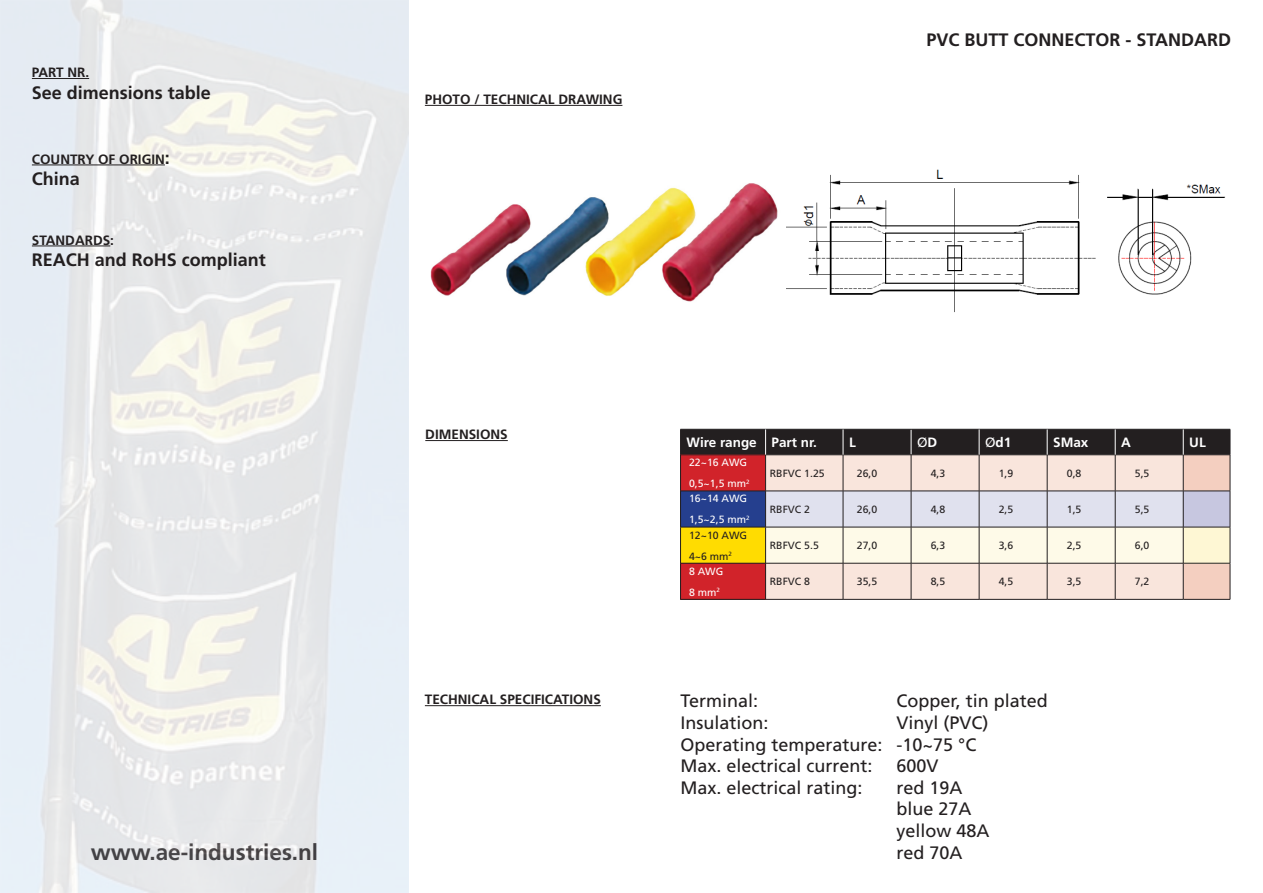
<style>
.page{position:relative;width:1263px;height:893px;background:#fff}
.page>*{position:absolute;margin:0;border:0;box-sizing:border-box;transform-origin:0 0}
.t1{font:700 22.5px "Frutiger LT Std";color:#231f20}
.t2{font:18px "Frutiger LT Std";color:#231f20}
.t3{font:700 18px "Frutiger LT Std";color:#231f20}
.t4{font:700 13.5px "Frutiger LT Std";color:#231f20}
.t5{font:700 13.5px "Frutiger LT Std";color:#fff}
.t6{font:13.5px "Frutiger LT Std";color:#fff}
.t7{font:10.5px "Frutiger LT Std";color:#231f20}
.t8{font:10.5px "Frutiger LT Std";color:#fff}
.s1{font-size:18px}
.s2{font-weight:700}
.s3{font-weight:400}
</style>
<div class="page">
<hr style="left:425px;top:105px;width:197px;height:1px;background:#231f20">
<hr style="left:425px;top:440px;width:83px;height:1px;background:#231f20">
<hr style="left:425px;top:705px;width:176px;height:1px;background:#231f20">
<hr style="left:1183px;top:599px;width:47px;height:1px;background:#231f20">
<hr style="left:680px;top:599px;width:85px;height:1px;background:#231f20">
<hr style="left:765px;top:599px;width:78px;height:1px;background:#231f20">
<hr style="left:843px;top:599px;width:68px;height:1px;background:#231f20">
<hr style="left:911px;top:599px;width:68px;height:1px;background:#231f20">
<hr style="left:979px;top:599px;width:68px;height:1px;background:#231f20">
<hr style="left:1047px;top:599px;width:68px;height:1px;background:#231f20">
<hr style="left:1115px;top:599px;width:68px;height:1px;background:#231f20">
<svg style="left:680px;top:429px;width:551px;height:170px;background:#c4b0a8"></svg>
<img style="left:786px;top:169px;width:439px;height:144px">
<img style="left:0;top:0;width:409px;height:893px">
<hr style="left:32px;top:78px;width:57px;height:1px;background:#231f20">
<hr style="left:32px;top:165px;width:133px;height:1px;background:#231f20">
<hr style="left:32px;top:246px;width:78px;height:1px;background:#231f20">
<img style="left:430px;top:183px;width:348px;height:119px">
<p class="t4" style="left:32px;top:65px;width:59px">PART NR.</p>
<p class="t3" style="left:32px;top:82px;width:181px">See dimensions table</p>
<p class="t4" style="left:32px;top:151px;width:140px">COUNTRY OF ORIGIN<span class="s1">:</span></p>
<p class="t3" style="left:32px;top:168px;width:50px">China</p>
<p class="t4" style="left:32px;top:232px;width:84px">STANDARDS:</p>
<p class="t3" style="left:32px;top:249px;width:236px">REACH and RoHS compliant</p>
<p class="t1" style="left:91px;top:839px;width:229px">www.ae-industries.nl</p>
<p class="t4" style="left:425px;top:91px;width:199px">PHOTO / TECHNICAL DRAWING</p>
<p class="t3" style="left:926px;top:29px;width:306px">PVC BUTT CONNECTOR - STANDARD</p>
<p class="t4" style="left:425px;top:427px;width:84px">DIMENSIONS</p>
<p class="t5" style="left:686px;top:434px;width:72px">Wire range</p>
<p class="t5" style="left:771px;top:434px;width:47px">Part nr.</p>
<p class="t5" style="left:849px;top:434px;width:8px">L</p>
<p class="t6" style="left:917px;top:434px;width:22px">Ø<span class="s2">D</span></p>
<p class="t5" style="left:985px;top:434px;width:28px"><span class="s3">Ø</span>d1</p>
<p class="t5" style="left:1053px;top:434px;width:37px">SMax</p>
<p class="t5" style="left:1121px;top:434px;width:11px">A</p>
<p class="t5" style="left:1189px;top:434px;width:18px">UL</p>
<p class="t8" style="left:689px;top:456px;width:60px">22~16 AWG</p>
<p class="t8" style="left:689px;top:477px;width:62px">0,5~1,5 mm<sup>2</sup></p>
<p class="t7" style="left:770px;top:467px;width:56px">RBFVC 1.25</p>
<p class="t7" style="left:857px;top:467px;width:22px">26,0</p>
<p class="t7" style="left:931px;top:467px;width:16px">4,3</p>
<p class="t7" style="left:999px;top:467px;width:16px">1,9</p>
<p class="t7" style="left:1067px;top:467px;width:16px">0,8</p>
<p class="t7" style="left:1135px;top:467px;width:16px">5,5</p>
<p class="t8" style="left:689px;top:493px;width:60px">16~14 AWG</p>
<p class="t8" style="left:689px;top:514px;width:62px">1,5~2,5 mm<sup>2</sup></p>
<p class="t7" style="left:689px;top:529px;width:60px">12~10 AWG</p>
<p class="t7" style="left:689px;top:550px;width:44px">4~6 mm<sup>2</sup></p>
<p class="t8" style="left:689px;top:565px;width:36px">8 AWG</p>
<p class="t8" style="left:689px;top:586px;width:32px">8 mm<sup>2</sup></p>
<p class="t7" style="left:770px;top:503px;width:42px">RBFVC 2</p>
<p class="t7" style="left:857px;top:503px;width:22px">26,0</p>
<p class="t7" style="left:931px;top:503px;width:16px">4,8</p>
<p class="t7" style="left:999px;top:503px;width:16px">2,5</p>
<p class="t7" style="left:1067px;top:503px;width:16px">1,5</p>
<p class="t7" style="left:1135px;top:503px;width:16px">5,5</p>
<p class="t7" style="left:770px;top:539px;width:51px">RBFVC 5.5</p>
<p class="t7" style="left:857px;top:539px;width:22px">27,0</p>
<p class="t7" style="left:931px;top:539px;width:16px">6,3</p>
<p class="t7" style="left:999px;top:539px;width:16px">3,6</p>
<p class="t7" style="left:1067px;top:539px;width:16px">2,5</p>
<p class="t7" style="left:1135px;top:539px;width:16px">6,0</p>
<p class="t7" style="left:770px;top:575px;width:42px">RBFVC 8</p>
<p class="t7" style="left:857px;top:575px;width:22px">35,5</p>
<p class="t7" style="left:931px;top:575px;width:16px">8,5</p>
<p class="t7" style="left:999px;top:575px;width:16px">4,5</p>
<p class="t7" style="left:1067px;top:575px;width:16px">3,5</p>
<p class="t7" style="left:1135px;top:575px;width:16px">7,2</p>
<p class="t4" style="left:425px;top:692px;width:177px">TECHNICAL SPECIFICATIONS</p>
<p class="t2" style="left:680px;top:691px;width:79px">Terminal:</p>
<p class="t2" style="left:896px;top:691px;width:153px">Copper, tin plated</p>
<p class="t2" style="left:680px;top:712px;width:90px">Insulation:</p>
<p class="t2" style="left:896px;top:712px;width:94px">Vinyl (PVC)</p>
<p class="t2" style="left:680px;top:734px;width:298px">Operating temperature: -10~75 °C</p>
<p class="t2" style="left:680px;top:755px;width:194px">Max. electrical current:</p>
<p class="t2" style="left:896px;top:755px;width:44px">600V</p>
<p class="t2" style="left:680px;top:777px;width:184px">Max. electrical rating:</p>
<p class="t2" style="left:896px;top:777px;width:68px">red 19A</p>
<p class="t2" style="left:896px;top:799px;width:77px">blue 27A</p>
<p class="t2" style="left:896px;top:820px;width:95px">yellow 48A</p>
<p class="t2" style="left:896px;top:842px;width:68px">red 70A</p>
</div>
